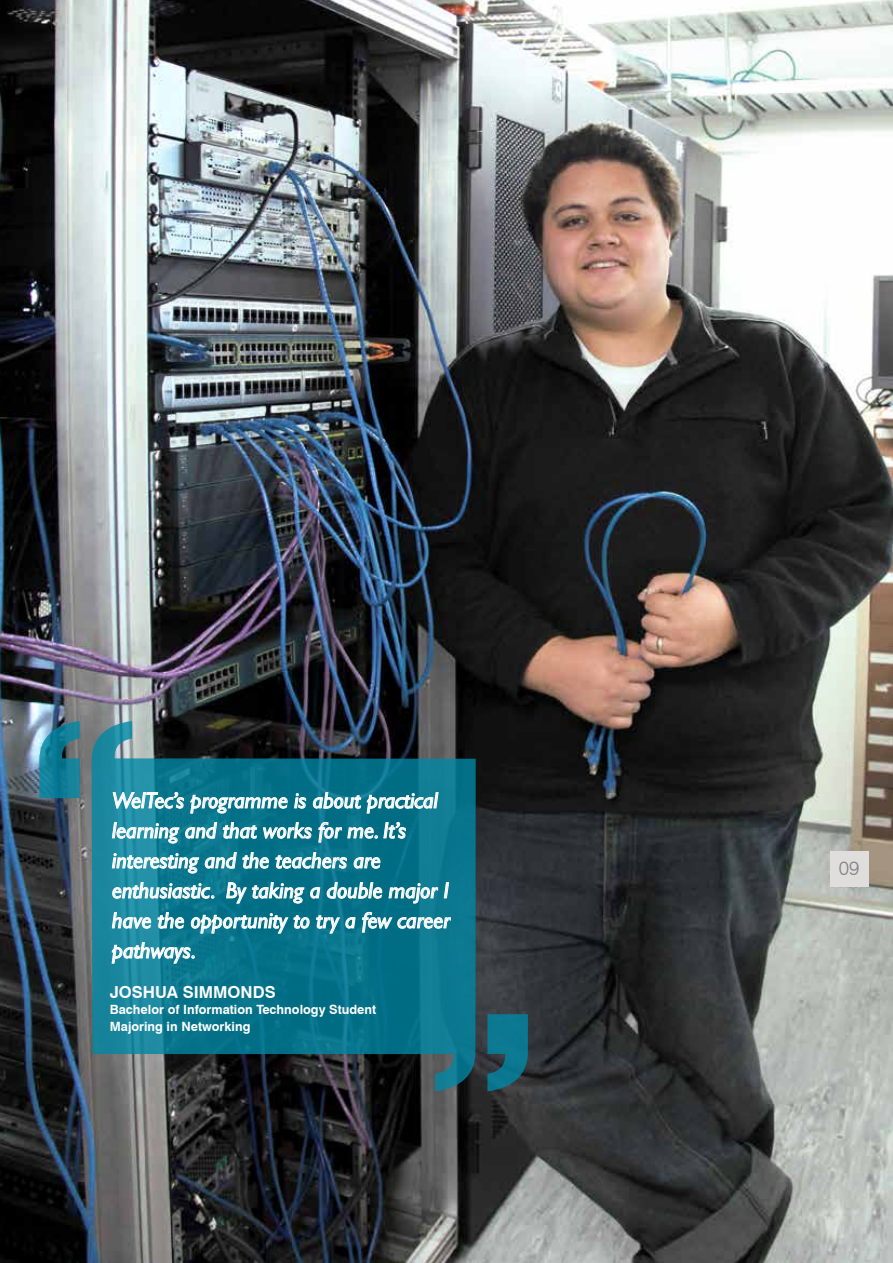
<style>
.page{position:relative;width:893px;height:1263px;background:#fff}
.page>*{position:absolute;margin:0;border:0;box-sizing:border-box;transform-origin:0 0}
.t1{font:italic 22.5px/30px "Gill Sans";color:#fff}
.t2{font:300 19.5px "Swiss 721 BT";color:#808285}
.t3{font:700 16.5px "Swiss 721 BT";color:#fff}
.t4{font:700 12.75px/16.5px "Swiss 721 BT";color:#fff}
</style>
<div class="page">
<img style="left:0;top:0;width:893px;height:1263px">
<svg style="left:39px;top:721px;width:489px;height:370px;background:#1c5e6d"></svg>
<svg style="left:112px;top:792px;width:72px;height:17px"></svg>
<svg style="left:190px;top:794px;width:98px;height:20px;background:#4c9aaa"></svg>
<svg style="left:294px;top:793px;width:12px;height:16px"></svg>
<svg style="left:313px;top:792px;width:126px;height:22px;background:#4395a7"></svg>
<svg style="left:112px;top:822px;width:145px;height:22px;background:#4b9eb0"></svg>
<svg style="left:263px;top:822px;width:49px;height:17px"></svg>
<svg style="left:318px;top:822px;width:88px;height:21px;background:#3e91a3"></svg>
<svg style="left:112px;top:852px;width:157px;height:22px;background:#4c9daf"></svg>
<svg style="left:275px;top:852px;width:72px;height:17px"></svg>
<svg style="left:353px;top:857px;width:28px;height:12px"></svg>
<svg style="left:112px;top:882px;width:103px;height:17px;background:#60aaba"></svg>
<svg style="left:226px;top:882px;width:94px;height:22px;background:#4293a4"></svg>
<svg style="left:326px;top:882px;width:56px;height:17px"></svg>
<svg style="left:388px;top:883px;width:50px;height:21px"></svg>
<svg style="left:444px;top:882px;width:5px;height:17px"></svg>
<svg style="left:112px;top:912px;width:39px;height:17px"></svg>
<svg style="left:157px;top:912px;width:27px;height:17px"></svg>
<svg style="left:191px;top:913px;width:119px;height:21px;background:#4696a7"></svg>
<svg style="left:316px;top:915px;width:40px;height:19px"></svg>
<svg style="left:362px;top:912px;width:89px;height:21px;background:#4395a6"></svg>
<svg style="left:111px;top:942px;width:84px;height:22px;background:#52a3b4"></svg>
<div style="left:830px;top:851px;width:39px;height:36px;background:#e0dedd"></div>
<p class="t1" style="left:112px;top:786px;width:340px">WelTec’s programme is about practical learning and that works for me. It’s interesting and the teachers are enthusiastic. By taking a double major I have the opportunity to try a few career pathways.</p>
<p class="t3" style="left:110px;top:982px;width:168px">Joshua Simmonds</p>
<p class="t4" style="left:110px;top:1001px;width:268px">Bachelor of I nformation Technology Student<br>Majoring in Networking</p>
<p class="t2" style="left:839px;top:856px;width:22px">09</p>
</div>
